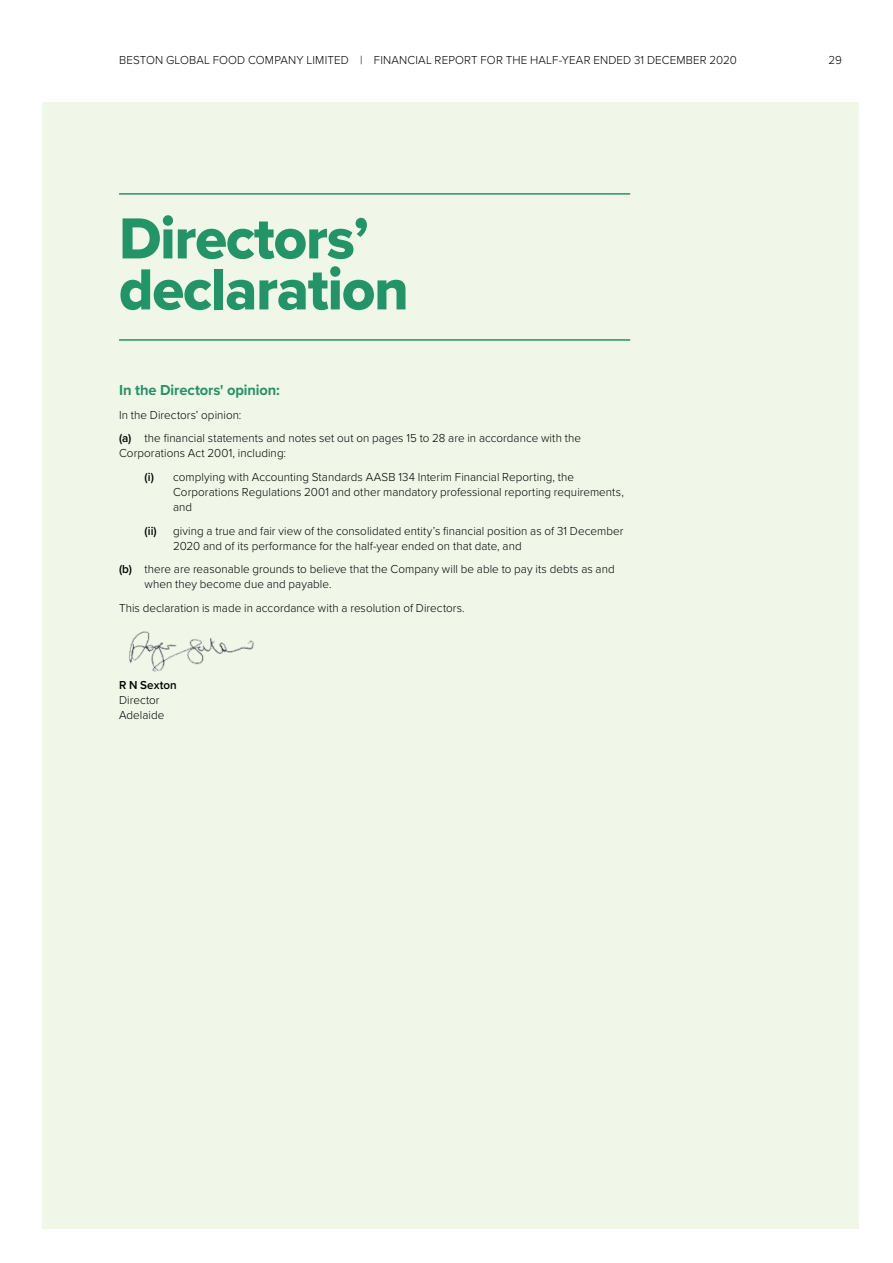
<style>
.page{position:relative;width:893px;height:1263px;background:#fff}
.page>*{position:absolute;margin:0;border:0;box-sizing:border-box;transform-origin:0 0}
.t1{font:60px/51px "Proxima Nova Extrabld";letter-spacing:-.02em;color:#249368}
.t2{font:700 15px "Proxima Nova";letter-spacing:-.005em;color:#249368}
.t3{font:300 12px/15px "Proxima Nova";letter-spacing:.005em;color:#000}
.t4{font:600 12px "Proxima Nova";letter-spacing:.005em;color:#000}
.s1{font-weight:600}
</style>
<div class="page">
<div style="left:43px;top:102px;width:816px;height:1127px;background:#f0f7e9"></div>
<hr style="left:119px;top:193px;width:511px;height:2px;background:#249368">
<hr style="left:119px;top:339px;width:511px;height:2px;background:#249368">
<img style="left:128px;top:631px;width:126px;height:41px">
<p class="t3" style="left:119px;top:52px;width:619px">BESTON GLOBAL FOOD COMPANY LIMITED | FINANCIAL REPORT FOR THE HALF-YEAR ENDED 31 DECEMBER 2020</p>
<p class="t3" style="left:828px;top:52px;width:15px">29</p>
<h1 class="t1" style="left:119px;top:212px;width:291px">Directors’ declaration</h1>
<p class="t2" style="left:119px;top:379px;width:162px">In the Directors' opinion:</p>
<p class="t3" style="left:119px;top:403px;width:463px;line-height:23.5px">In the Directors’ opinion:<br><span class="s1">(a)</span> the financial statements and notes set out on pages 15 to 28 are in accordance with the</p>
<p class="t3" style="left:145px;top:441px;width:431px;line-height:23.5px;text-indent:-26px">Corporations Act 2001, including:<br><span class="s1">(i)</span> complying with Accounting Standards AASB 134 Interim Financial Reporting, the</p>
<p class="t3" style="left:173px;top:484px;width:452px">Corporations Regulations 2001 and other mandatory professional reporting requirements, and</p>
<p class="t3" style="left:173px;top:522px;width:452px;text-indent:-28px"><span class="s1">(ii)</span> giving a true and fair view of the consolidated entity’s financial position as of 31 December<br>2020 and of its performance for the half-year ended on that date, and</p>
<p class="t3" style="left:145px;top:561px;width:472px;text-indent:-26px"><span class="s1">(b)</span> there are reasonable grounds to believe that the Company will be able to pay its debts as and when they become due and payable.</p>
<p class="t3" style="left:119px;top:599px;width:347px">This declaration is made in accordance with a resolution of Directors.</p>
<p class="t4" style="left:119px;top:676px;width:59px">R N Sexton</p>
<p class="t3" style="left:119px;top:692px;width:47px">Director<br>Adelaide</p>
</div>
